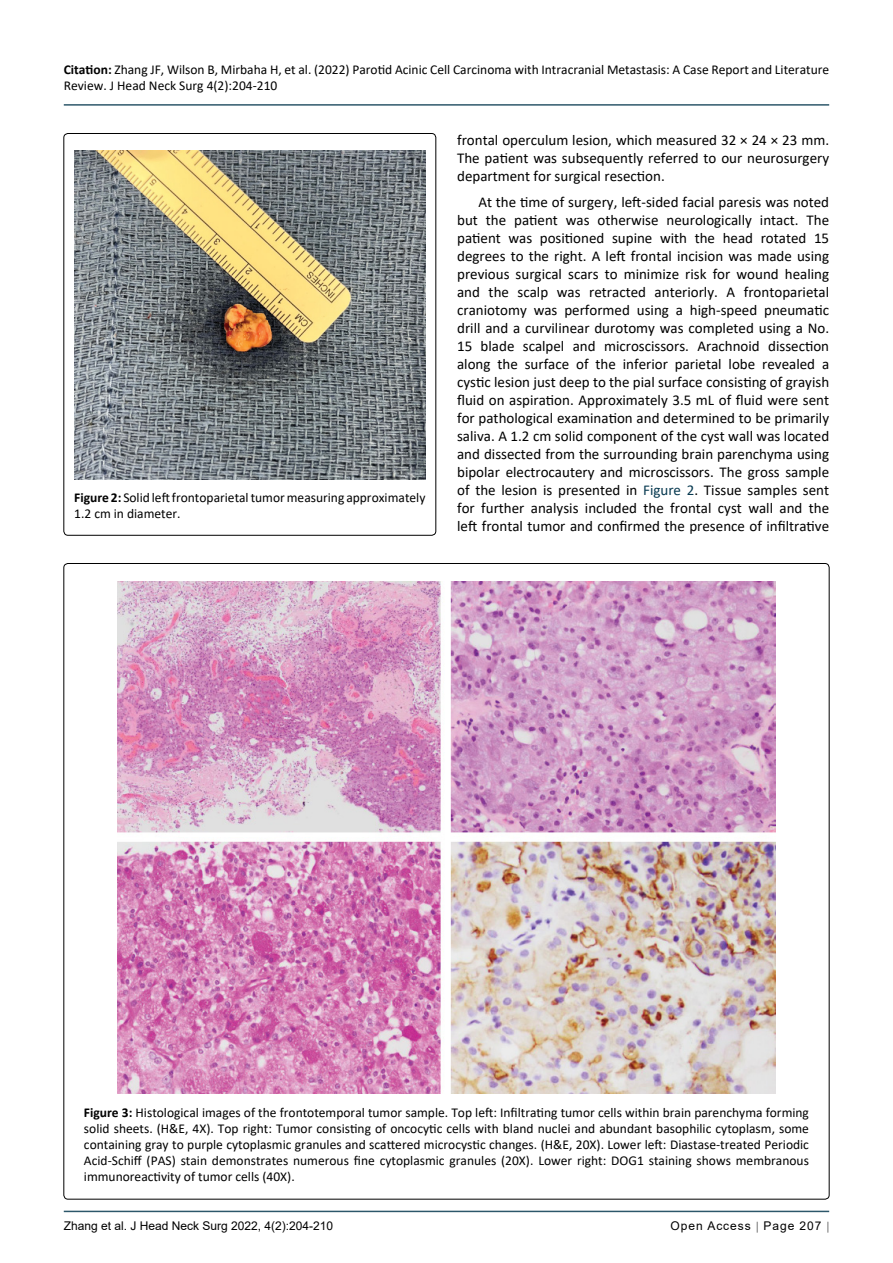
<style>
.page{position:relative;width:893px;height:1263px;background:#fff}
.page>*{position:absolute;margin:0;border:0;box-sizing:border-box;transform-origin:0 0}
.t1{font:15px/18px "Calibri";color:#000;text-align:justify}
.t2{font:13.5px/16.2px "Calibri";color:#000}
.t3{font:12px "Arial";color:#000}
.t4{font:12px "Arial";letter-spacing:.08em;color:#000}
.s1{font-weight:700}
.s2{color:#073950}
</style>
<div class="page">
<hr style="left:64px;top:1211px;width:765px;height:1px;background:#073950">
<hr style="left:64px;top:104px;width:765px;height:2px;background:#073950">
<div style="left:64px;top:133px;width:372px;height:402px;border:1px solid #000;border-radius:4px"></div>
<img style="left:74px;top:151px;width:351px;height:328px">
<img style="left:117px;top:581px;width:658px;height:513px">
<p class="t2" style="left:64px;top:61px;width:767px"><span class="s1">Citation:</span> Zhang JF, Wilson B, Mirbaha H, et al. (2022) Parotid Acinic Cell Carcinoma with Intracranial Metastasis: A Case Report and Literature<br>Review. J Head Neck Surg 4(2):204-210</p>
<p class="t2" style="left:74px;top:489px;width:353px"><span class="s1">Figure 2:</span> Solid left frontoparietal tumor measuring approximately<br>1.2 cm in diameter.</p>
<p class="t1" style="left:457px;top:130px;width:374px">frontal operculum lesion, which measured 32 × 24 × 23 mm.<br>The patient was subsequently referred to our neurosurgery department for surgical resection.</p>
<p class="t1" style="left:457px;top:193px;width:374px;text-indent:21px">At the time of surgery, left-sided facial paresis was noted but the patient was otherwise neurologically intact. The patient was positioned supine with the head rotated 15 degrees to the right. A left frontal incision was made using previous surgical scars to minimize risk for wound healing and the scalp was retracted anteriorly. A frontoparietal craniotomy was performed using a high-speed pneumatic drill and a curvilinear durotomy was completed using a No.<br>15 blade scalpel and microscissors. Arachnoid dissection along the surface of the inferior parietal lobe revealed a cystic lesion just deep to the pial surface consisting of grayish fluid on aspiration. Approximately 3.5 mL of fluid were sent for pathological examination and determined to be primarily saliva. A 1.2 cm solid component of the cyst wall was located and dissected from the surrounding brain parenchyma using bipolar electrocautery and microscissors. The gross sample of the lesion is presented in <span class="s2">Figure 2</span>. Tissue samples sent for further analysis included the frontal cyst wall and the left frontal tumor and confirmed the presence of infiltrative</p>
<p class="t2" style="left:84px;top:1104px;width:726px;text-align:justify"><span class="s1">Figure 3:</span> Histological images of the frontotemporal tumor sample. Top left: Infiltrating tumor cells within brain parenchyma forming solid sheets. (H&amp;E, 4X). Top right: Tumor consisting of oncocytic cells with bland nuclei and abundant basophilic cytoplasm, some containing gray to purple cytoplasmic granules and scattered microcystic changes. (H&amp;E, 20X). Lower left: Diastase-treated Periodic Acid-Schiff (PAS) stain demonstrates numerous fine cytoplasmic granules (20X). Lower right: DOG1 staining shows membranous immunoreactivity of tumor cells (40X).</p>
<p class="t3" style="left:64px;top:1217px;width:271px">Zhang et al. J Head Neck Surg 2022, 4(2):204-210</p>
<p class="t4" style="left:670px;top:1217px;width:152px">Open Access Page 207</p>
</div>
